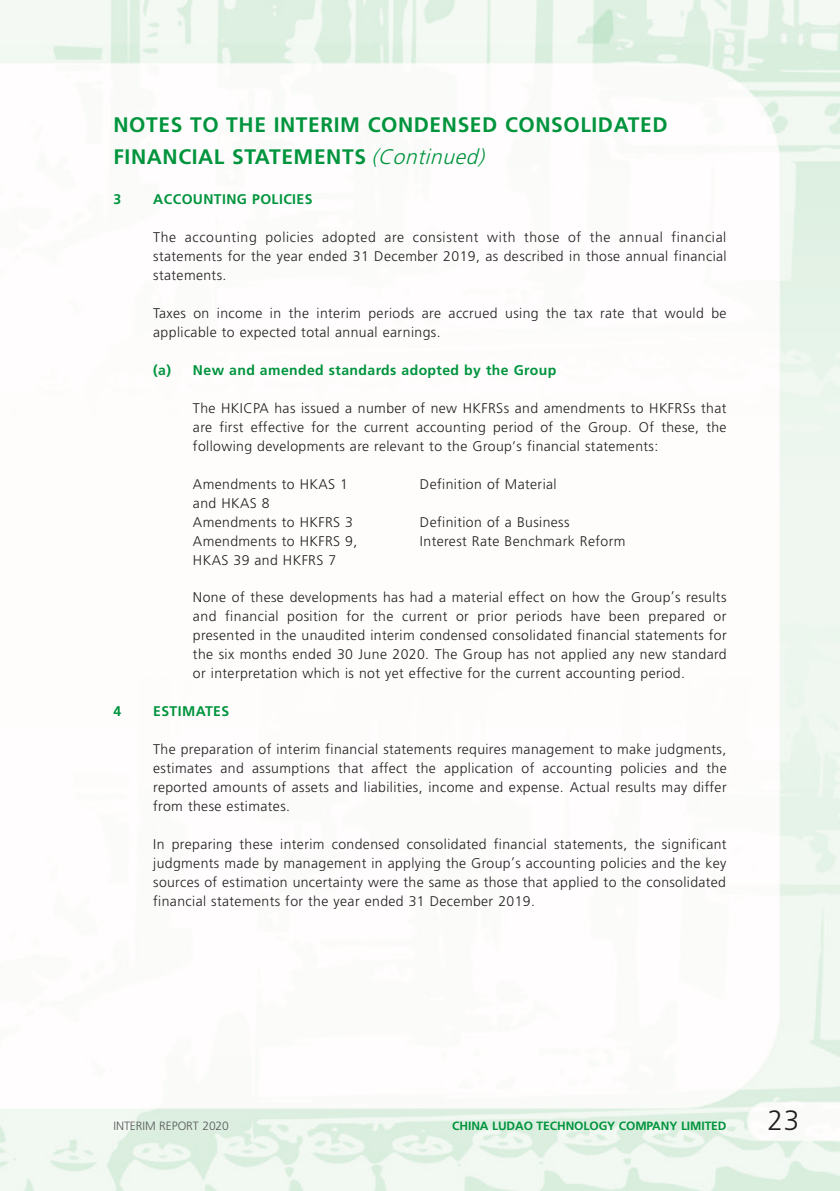
<style>
.page{position:relative;width:840px;height:1191px;background:#fff}
.page>*{position:absolute;margin:0;border:0;box-sizing:border-box;transform-origin:0 0}
.t1{font:300 28px "Frutiger LT Std";color:#231f20}
.Heading_1{font:700 21px/32px "Frutiger LT Std";letter-spacing:.03em;color:#00943d}
.Notes{font:300 14px/19px "Frutiger LT Std";letter-spacing:.03em;color:#231f20;text-align:justify}
.Notes_HD2{font:700 14px "Frutiger LT Std";letter-spacing:.03em;color:#00943d}
.Notes_HD1{font:700 14px "Frutiger LT Std";letter-spacing:.03em;color:#00943d}
.t2{font:700 12px "Frutiger LT Std";letter-spacing:-.005em;color:#00943d}
.t3{font:300 12px "Frutiger LT Std";letter-spacing:-.005em;color:#57585a}
.s1{font-weight:300;font-style:italic}
</style>
<div class="page">
<img style="left:0;top:0;width:839px;height:1191px">
<p class="Heading_1" style="left:113px;top:109px;width:555px">NOTES TO THE INTERIM CONDENSED CONSOLIDATED<br>FINANCIAL STATEMENTS <span class="s1">(Continued)</span></p>
<p class="Notes_HD1" style="left:113px;top:191px;width:9px">3</p>
<p class="Notes_HD1" style="left:153px;top:191px;width:161px">ACCOUNTING POLICIES</p>
<p class="Notes" style="left:153px;top:228px;width:574px">The accounting policies adopted are consistent with those of the annual financial statements for the year ended 31 December 2019, as described in those annual financial statements.</p>
<p class="Notes" style="left:153px;top:304px;width:574px">Taxes on income in the interim periods are accrued using the tax rate that would be applicable to expected total annual earnings.</p>
<p class="Notes_HD2" style="left:153px;top:362px;width:404px">(a) New and amended standards adopted by the Group</p>
<p class="Notes" style="left:193px;top:399px;width:535px">The HKICPA has issued a number of new HKFRSs and amendments to HKFRSs that are first effective for the current accounting period of the Group. Of these, the following developments are relevant to the Group’s financial statements:</p>
<p class="Notes" style="left:193px;top:475px;width:156px">Amendments to HKAS 1 and HKAS 8</p>
<p class="Notes" style="left:420px;top:475px;width:138px">Definition of Material</p>
<p class="Notes" style="left:193px;top:513px;width:161px">Amendments to HKFRS 3</p>
<p class="Notes" style="left:420px;top:513px;width:151px">Definition of a Business</p>
<p class="Notes" style="left:193px;top:532px;width:166px">Amendments to HKFRS 9,<br>HKAS 39 and HKFRS 7</p>
<p class="Notes" style="left:420px;top:532px;width:207px">Interest Rate Benchmark Reform</p>
<p class="Notes" style="left:193px;top:587px;width:535px">None of these developments has had a material effect on how the Group’s results and financial position for the current or prior periods have been prepared or presented in the unaudited interim condensed consolidated financial statements for the six months ended 30 June 2020. The Group has not applied any new standard or interpretation which is not yet effective for the current accounting period.</p>
<p class="Notes_HD1" style="left:113px;top:702px;width:9px">4</p>
<p class="Notes_HD1" style="left:153px;top:702px;width:77px">ESTIMATES</p>
<p class="Notes" style="left:153px;top:739px;width:574px">The preparation of interim financial statements requires management to make judgments, estimates and assumptions that affect the application of accounting policies and the reported amounts of assets and liabilities, income and expense. Actual results may differ from these estimates.</p>
<p class="Notes" style="left:153px;top:834px;width:574px">In preparing these interim condensed consolidated financial statements, the significant judgments made by management in applying the Group’s accounting policies and the key sources of estimation uncertainty were the same as those that applied to the consolidated financial statements for the year ended 31 December 2019.</p>
<p class="t3" style="left:113px;top:1119px;width:117px">INTERIM REPORT 2020</p>
<p class="t2" style="left:452px;top:1118px;width:276px">CHINA LUDAO TECHNOLOGY COMPANY LIMITED</p>
<h1 class="t1" style="left:767px;top:1104px;width:33px">23</h1>
</div>
